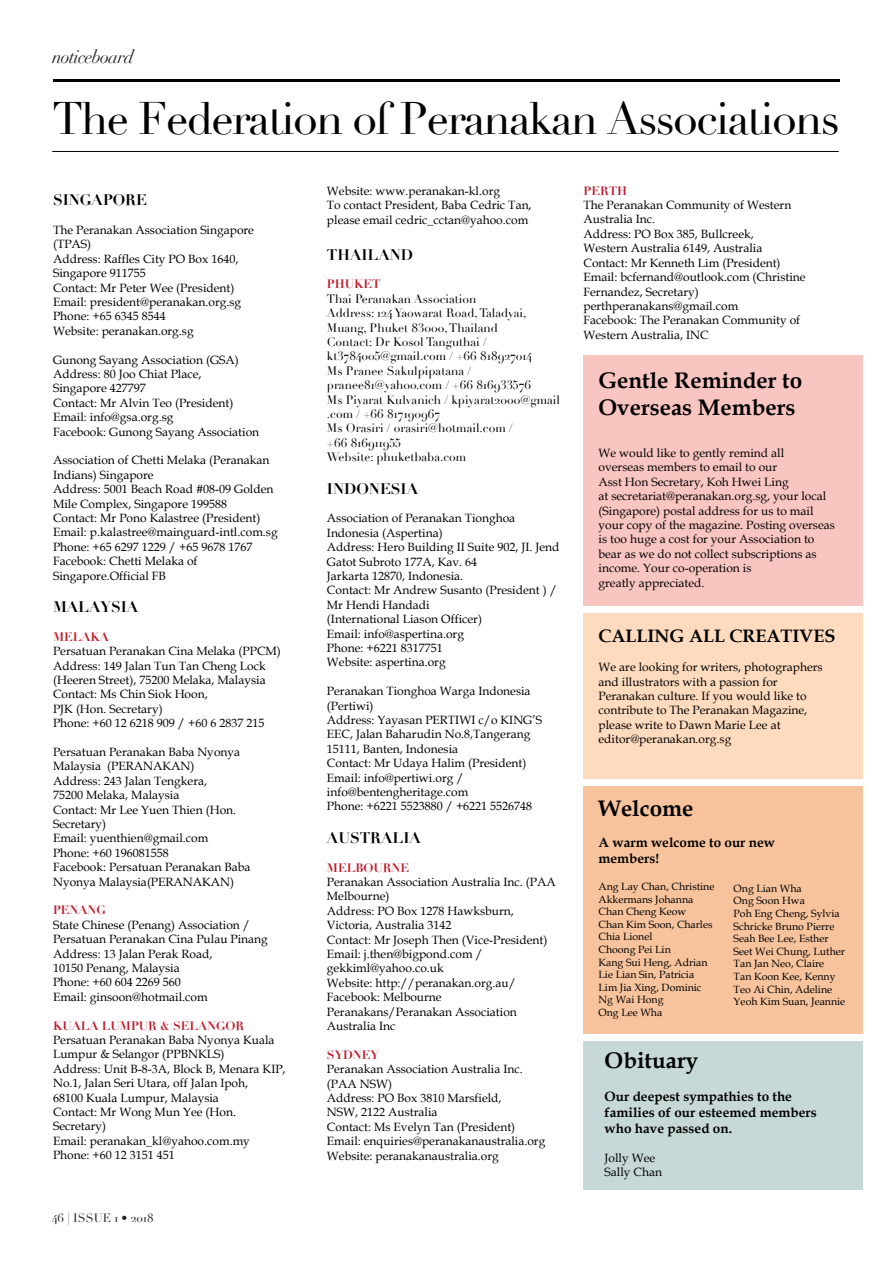
<style>
.page{position:relative;width:893px;height:1263px;background:#fff}
.page>*{position:absolute;margin:0;border:0;box-sizing:border-box;transform-origin:0 0}
.t1{font:44.7px "Didot";letter-spacing:-.04em;color:#020202}
.t2{font:700 22.5px/27px "Book Antiqua";color:#010101}
.t3{font:700 18px "Book Antiqua";color:#010101}
.t4{font:italic 18px "Didot";letter-spacing:-.04em;color:#231f20}
.t5{font:700 15px "Didot";color:#010101}
.t6{font:700 13.5px/16.2px "Book Antiqua";color:#010101}
.t7{font:12px/14.4px "Book Antiqua";color:#010101}
.t8{font:12px/14.4px "Didot";color:#010101}
.t9{font:700 12px "Didot";color:#be1e2d}
.t10{font:11.85px "Didot";color:#231f20}
.t11{font:10.5px/12.6px "Book Antiqua";color:#010101}
</style>
<div class="page">
<div style="left:584px;top:355px;width:279px;height:250px;background:#f9c5c0"></div>
<div style="left:584px;top:613px;width:279px;height:166px;background:#fedbbe"></div>
<div style="left:584px;top:786px;width:279px;height:248px;background:#f7c39c"></div>
<div style="left:584px;top:1041px;width:279px;height:149px;background:#c6d8d7"></div>
<hr style="left:53px;top:79px;width:786px;height:2px;background:#020202">
<hr style="left:52px;top:151px;width:787px;height:1px;background:#020202">
<h3 class="t4" style="left:52px;top:46px;width:83px">noticeboard</h3>
<h1 class="t1" style="left:52px;top:91px;width:789px">The Federation of Peranakan Associations</h1>
<p class="t5" style="left:53px;top:190px;width:95px">SINGAPORE</p>
<p class="t7" style="left:53px;top:222px;width:202px">The Peranakan Association Singapore (TPAS)<br>Address: Raffles City PO Box 1640,<br>Singapore 911755<br>Contact: Mr Peter Wee (President)<br>Email: president@peranakan.org.sg<br>Phone: +65 6345 8544<br>Website: peranakan.org.sg</p>
<p class="t7" style="left:53px;top:352px;width:208px">Gunong Sayang Association (GSA)<br>Address: 80 Joo Chiat Place,<br>Singapore 427797<br>Contact: Mr Alvin Teo (President)<br>Email: info@gsa.org.sg<br>Facebook: Gunong Sayang Association</p>
<p class="t7" style="left:53px;top:453px;width:226px">Association of Chetti Melaka (Peranakan Indians) Singapore<br>Address: 5001 Beach Road #08-09 Golden Mile Complex, Singapore 199588<br>Contact: Mr Pono Kalastree (President)<br>Email: p.kalastree@mainguard-intl.com.sg Phone: +65 6297 1229 / +65 9678 1767<br>Facebook: Chetti Melaka of Singapore.Official FB</p>
<p class="t5" style="left:53px;top:597px;width:87px">MALAYSIA</p>
<p class="t9" style="left:53px;top:629px;width:57px">MELAKA</p>
<p class="t7" style="left:53px;top:644px;width:229px">Persatuan Peranakan Cina Melaka (PPCM)<br>Address: 149 Jalan Tun Tan Cheng Lock (Heeren Street), 75200 Melaka, Malaysia Contact: Ms Chin Siok Hoon,<br>PJK (Hon. Secretary)<br>Phone: +60 12 6218 909 / +60 6 2837 215</p>
<p class="t7" style="left:53px;top:744px;width:199px">Persatuan Peranakan Baba Nyonya<br>Malaysia (PERANAKAN)<br>Address: 243 Jalan Tengkera,<br>75200 Melaka, Malaysia<br>Contact: Mr Lee Yuen Thien (Hon.<br>Secretary)<br>Email: yuenthien@gmail.com<br>Phone: +60 196081558<br>Facebook: Persatuan Peranakan Baba<br>Nyonya Malaysia(PERANAKAN)</p>
<p class="t9" style="left:53px;top:903px;width:54px">PENANG</p>
<p class="t7" style="left:53px;top:917px;width:216px">State Chinese (Penang) Association /<br>Persatuan Peranakan Cina Pulau Pinang<br>Address: 13 Jalan Perak Road,<br>10150 Penang, Malaysia<br>Phone: +60 604 2269 560<br>Email: ginsoon@hotmail.com</p>
<p class="t9" style="left:53px;top:1018px;width:193px">KUALA LUMPUR &amp; SELANGOR</p>
<p class="t7" style="left:53px;top:1032px;width:234px">Persatuan Peranakan Baba Nyonya Kuala<br>Lumpur &amp; Selangor (PPBNKLS)<br>Address: Unit B-8-3A, Block B, Menara KIP,<br>No.1, Jalan Seri Utara, off Jalan Ipoh,<br>68100 Kuala Lumpur, Malaysia<br>Contact: Mr Wong Mun Yee (Hon.<br>Secretary)<br>Email: peranakan_kl@yahoo.com.my<br>Phone: +60 12 3151 451</p>
<p class="t10" style="left:52px;top:1210px;width:103px">46 | ISSUE 1 • 2018</p>
<p class="t7" style="left:327px;top:183px;width:206px">Website: www.peranakan-kl.org<br>To contact President, Baba Cedric Tan, please email cedric_cctan@yahoo.com</p>
<p class="t5" style="left:327px;top:245px;width:88px">THAILAND</p>
<p class="t9" style="left:327px;top:277px;width:55px">PHUKET</p>
<p class="t8" style="left:327px;top:292px;width:235px">Thai Peranakan Association<br>Address: 124 Yaowarat Road, Taladyai,<br>Muang, Phuket 83000, Thailand<br>Contact: Dr Kosol Tanguthai / kt3784005@gmail.com / +66 818927014<br>Ms Pranee Sakulpipatana / pranee81@yahoo.com / +66 816933576<br>Ms Piyarat Kulvanich / kpiyarat2000@gmail .com / +66 817190967<br>Ms Orasiri / orasiri@hotmail.com /<br>+66 816911955<br>Website: phuketbaba.com</p>
<p class="t5" style="left:327px;top:479px;width:93px">INDONESIA</p>
<p class="t7" style="left:327px;top:511px;width:234px">Association of Peranakan Tionghoa<br>Indonesia (Aspertina)<br>Address: Hero Building II Suite 902, JI. Jend<br>Gatot Subroto 177A, Kav. 64<br>Jarkarta 12870, Indonesia.<br>Contact: Mr Andrew Susanto (President ) /<br>Mr Hendi Handadi<br>(International Liason Officer)<br>Email: info@aspertina.org<br>Phone: +6221 8317751<br>Website: aspertina.org</p>
<p class="t7" style="left:327px;top:684px;width:217px">Peranakan Tionghoa Warga Indonesia (Pertiwi)<br>Address: Yayasan PERTIWI c/o KING’S<br>EEC, Jalan Baharudin No.8,Tangerang<br>15111, Banten, Indonesia<br>Contact: Mr Udaya Halim (President)<br>Email: info@pertiwi.org / info@bentengheritage.com<br>Phone: +6221 5523880 / +6221 5526748</p>
<p class="t5" style="left:327px;top:828px;width:95px">AUSTRALIA</p>
<p class="t9" style="left:327px;top:860px;width:84px">MELBOURNE</p>
<p class="t7" style="left:327px;top:874px;width:230px">Peranakan Association Australia Inc. (PAA<br>Melbourne)<br>Address: PO Box 1278 Hawksburn,<br>Victoria, Australia 3142<br>Contact: Mr Joseph Then (Vice-President)<br>Email: j.then@bigpond.com / gekkiml@yahoo.co.uk<br>Website: http://peranakan.org.au/<br>Facebook: Melbourne<br>Peranakans/Peranakan Association<br>Australia Inc</p>
<p class="t9" style="left:327px;top:1047px;width:54px">SYDNEY</p>
<p class="t7" style="left:327px;top:1062px;width:220px">Peranakan Association Australia Inc. (PAA NSW)<br>Address: PO Box 3810 Marsfield,<br>NSW, 2122 Australia<br>Contact: Ms Evelyn Tan (President)<br>Email: enquiries@peranakanaustralia.org<br>Website: peranakanaustralia.org</p>
<p class="t9" style="left:584px;top:183px;width:45px">PERTH</p>
<p class="t7" style="left:584px;top:198px;width:224px">The Peranakan Community of Western<br>Australia Inc.<br>Address: PO Box 385, Bullcreek,<br>Western Australia 6149, Australia<br>Contact: Mr Kenneth Lim (President)<br>Email: bcfernand@outlook.com (Christine<br>Fernandez, Secretary) perthperanakans@gmail.com<br>Facebook: The Peranakan Community of<br>Western Australia, INC</p>
<h2 class="t2" style="left:599px;top:367px;width:205px">Gentle Reminder to<br>Overseas Members</h2>
<p class="t7" style="left:599px;top:445px;width:238px">We would like to gently remind all<br>overseas members to email to our<br>Asst Hon Secretary, Koh Hwei Ling<br>at secretariat@peranakan.org.sg, your local (Singapore) postal address for us to mail your copy of the magazine. Posting overseas is too huge a cost for your Association to bear as we do not collect subscriptions as income. Your co-operation is<br>greatly appreciated.</p>
<h3 class="t3" style="left:599px;top:624px;width:238px">CALLING ALL CREATIVES</h3>
<p class="t7" style="left:599px;top:659px;width:226px">We are looking for writers, photographers and illustrators with a passion for Peranakan culture. If you would like to contribute to The Peranakan Magazine, please write to Dawn Marie Lee at editor@peranakan.org.sg</p>
<h2 class="t2" style="left:599px;top:795px;width:96px">Welcome</h2>
<p class="t6" style="left:599px;top:834px;width:178px">A warm welcome to our new members!</p>
<p class="t11" style="left:599px;top:880px;width:117px">Ang Lay Chan, Christine<br>Akkermans Johanna<br>Chan Cheng Keow<br>Chan Kim Soon, Charles<br>Chia Lionel<br>Choong Pei Lin<br>Kang Sui Heng, Adrian<br>Lie Lian Sin, Patricia<br>Lim Jia Xing, Dominic<br>Ng Wai Hong<br>Ong Lee Wha</p>
<p class="t11" style="left:734px;top:882px;width:113px">Ong Lian Wha<br>Ong Soon Hwa<br>Poh Eng Cheng, Sylvia<br>Schricke Bruno Pierre<br>Seah Bee Lee, Esther<br>Seet Wei Chung, Luther<br>Tan Jan Neo, Claire<br>Tan Koon Kee, Kenny<br>Teo Ai Chin, Adeline<br>Yeoh Kim Suan, Jeannie</p>
<h2 class="t2" style="left:605px;top:1047px;width:95px">Obituary</h2>
<p class="t6" style="left:605px;top:1088px;width:214px">Our deepest sympathies to the families of our esteemed members who have passed on.</p>
<p class="t7" style="left:605px;top:1150px;width:59px">Jolly Wee<br>Sally Chan</p>
</div>
